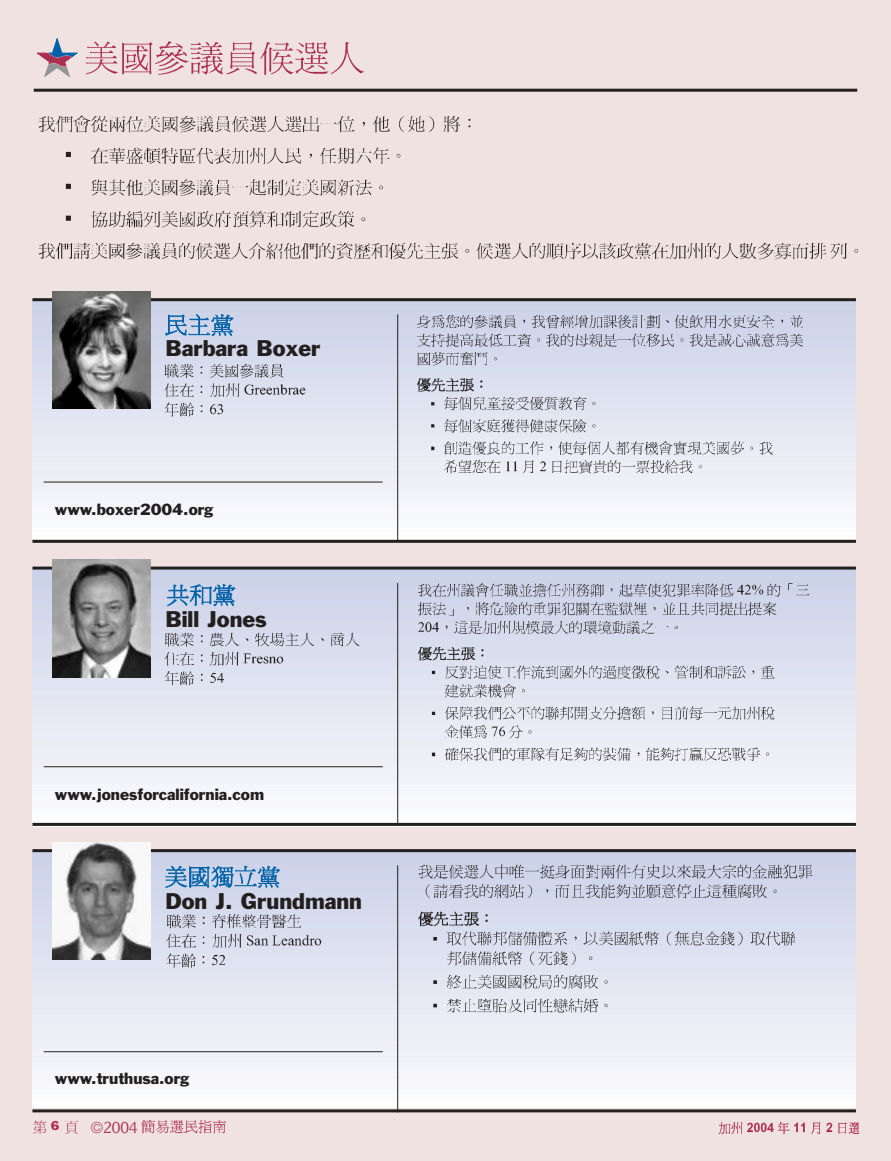
<style>
.page{position:relative;width:891px;height:1161px;background:#f0e2e1}
.page>*{position:absolute;margin:0;border:0;box-sizing:border-box;transform-origin:0 0}
.t1{font:21px "Franklin Gothic";color:#231f1f}
.t2{font:16.5px "Souvenir Got URWT";color:#ac2e53}
.t3{font:15px "Franklin Gothic";color:#231f1f}
.t4{font:12px "Franklin Gothic";color:#ac2e53}
</style>
<div class="page">
<svg style="left:37px;top:38px;width:40px;height:38px"></svg>
<img style="left:85px;top:41px;width:280px;height:34px">
<hr style="left:34px;top:89px;width:823px;height:3px;background:#231f1f">
<img style="left:32px;top:1112px;width:49px;height:22px">
<img style="left:138px;top:1112px;width:90px;height:22px">
<img style="left:699px;top:1112px;width:160px;height:23px">
<img style="left:38px;top:115px;width:820px;height:145px">
<div style="left:32px;top:301px;width:824px;height:10px;background:#cbd3e9"></div>
<div style="left:32px;top:311px;width:824px;height:10px;background:#cdd4ea"></div>
<div style="left:32px;top:321px;width:824px;height:10px;background:#cfd5ea"></div>
<div style="left:32px;top:331px;width:824px;height:9px;background:#d1d7eb"></div>
<div style="left:32px;top:336px;width:824px;height:9px;background:#d2d8ec"></div>
<div style="left:32px;top:341px;width:824px;height:9px;background:#d3d8ec"></div>
<div style="left:32px;top:346px;width:824px;height:9px;background:#d4daec"></div>
<div style="left:32px;top:351px;width:824px;height:9px;background:#d5dbed"></div>
<div style="left:32px;top:356px;width:824px;height:9px;background:#d6dbed"></div>
<div style="left:32px;top:365px;width:824px;height:10px;background:#d7deee"></div>
<div style="left:32px;top:375px;width:824px;height:10px;background:#dadfef"></div>
<div style="left:32px;top:385px;width:824px;height:10px;background:#dce0f0"></div>
<div style="left:32px;top:395px;width:824px;height:10px;background:#dfe3f1"></div>
<div style="left:32px;top:405px;width:824px;height:10px;background:#e0e4f1"></div>
<div style="left:32px;top:415px;width:824px;height:9px;background:#e3e6f2"></div>
<div style="left:32px;top:420px;width:824px;height:9px;background:#e4e7f2"></div>
<div style="left:32px;top:425px;width:824px;height:9px;background:#e5e8f3"></div>
<div style="left:32px;top:430px;width:824px;height:9px;background:#e6e9f3"></div>
<div style="left:32px;top:435px;width:824px;height:9px;background:#e7e9f4"></div>
<div style="left:32px;top:440px;width:824px;height:9px;background:#e8ebf4"></div>
<div style="left:32px;top:449px;width:824px;height:10px;background:#eaecf6"></div>
<div style="left:32px;top:459px;width:824px;height:10px;background:#eceef6"></div>
<div style="left:32px;top:469px;width:824px;height:10px;background:#eeeff6"></div>
<svg style="left:32px;top:479px;width:824px;height:5px;background:#dddde3"></svg>
<div style="left:32px;top:484px;width:824px;height:10px;background:#f1f2f9"></div>
<div style="left:32px;top:494px;width:824px;height:9px;background:#f3f4fa"></div>
<div style="left:32px;top:499px;width:824px;height:9px;background:#f4f6fb"></div>
<div style="left:32px;top:504px;width:824px;height:9px;background:#f6f6fb"></div>
<div style="left:32px;top:509px;width:824px;height:9px;background:#f7f8fc"></div>
<div style="left:32px;top:514px;width:824px;height:9px;background:#f8f8fc"></div>
<div style="left:32px;top:519px;width:824px;height:9px;background:#f9fafd"></div>
<div style="left:32px;top:524px;width:824px;height:9px;background:#fbfcfe"></div>
<div style="left:32px;top:533px;width:824px;height:6px;background:#fff"></div>
<hr style="left:32px;top:298px;width:824px;height:3px;background:#231f1f">
<img style="left:417px;top:315px;width:409px;height:169px">
<hr style="left:32px;top:540px;width:824px;height:3px;background:#231f1f">
<hr style="left:397px;top:314px;width:1px;height:227px;background:#231f1f">
<hr style="left:44px;top:482px;width:339px;height:1px;background:#231f1f">
<img style="left:53px;top:291px;width:98px;height:118px">
<div style="left:32px;top:570px;width:824px;height:10px;background:#cbd3e9"></div>
<div style="left:32px;top:575px;width:824px;height:10px;background:#ccd3e9"></div>
<div style="left:32px;top:581px;width:824px;height:9px;background:#cdd4ea"></div>
<div style="left:32px;top:586px;width:824px;height:10px;background:#ced5ea"></div>
<div style="left:32px;top:591px;width:824px;height:10px;background:#cfd5ea"></div>
<div style="left:32px;top:597px;width:824px;height:9px;background:#d0d6eb"></div>
<div style="left:32px;top:602px;width:824px;height:10px;background:#d1d7eb"></div>
<div style="left:32px;top:612px;width:824px;height:10px;background:#d3d8ec"></div>
<div style="left:32px;top:618px;width:824px;height:10px;background:#d4daec"></div>
<div style="left:32px;top:628px;width:824px;height:10px;background:#d6dbed"></div>
<div style="left:32px;top:634px;width:824px;height:10px;background:#d7dcee"></div>
<div style="left:32px;top:644px;width:824px;height:10px;background:#d8deee"></div>
<div style="left:32px;top:650px;width:824px;height:10px;background:#dadfef"></div>
<div style="left:32px;top:660px;width:824px;height:10px;background:#dce0f0"></div>
<div style="left:32px;top:666px;width:824px;height:10px;background:#dde2f0"></div>
<div style="left:32px;top:676px;width:824px;height:10px;background:#e0e3f1"></div>
<div style="left:32px;top:682px;width:824px;height:10px;background:#e0e4f1"></div>
<div style="left:32px;top:692px;width:824px;height:10px;background:#e3e6f2"></div>
<div style="left:32px;top:698px;width:824px;height:10px;background:#e4e7f2"></div>
<div style="left:32px;top:708px;width:824px;height:10px;background:#e6e9f3"></div>
<div style="left:32px;top:714px;width:824px;height:9px;background:#e7e9f4"></div>
<div style="left:32px;top:719px;width:824px;height:10px;background:#e8ebf4"></div>
<div style="left:32px;top:724px;width:824px;height:10px;background:#e9ecf6"></div>
<div style="left:32px;top:730px;width:824px;height:9px;background:#eaecf6"></div>
<div style="left:32px;top:735px;width:824px;height:10px;background:#ebedf6"></div>
<div style="left:32px;top:745px;width:824px;height:10px;background:#edeef6"></div>
<div style="left:32px;top:751px;width:824px;height:10px;background:#eeeff6"></div>
<div style="left:32px;top:761px;width:824px;height:10px;background:#f0f0f7"></div>
<div style="left:32px;top:767px;width:824px;height:10px;background:#f1f2f9"></div>
<div style="left:32px;top:777px;width:824px;height:10px;background:#f3f4fa"></div>
<div style="left:32px;top:783px;width:824px;height:10px;background:#f4f6fb"></div>
<div style="left:32px;top:793px;width:824px;height:10px;background:#f7f8fc"></div>
<div style="left:32px;top:799px;width:824px;height:10px;background:#f8f8fc"></div>
<div style="left:32px;top:809px;width:824px;height:10px;background:#fbfcfe"></div>
<div style="left:32px;top:815px;width:824px;height:10px;background:#fdfdfe"></div>
<svg style="left:32px;top:820px;width:824px;height:3px"></svg>
<hr style="left:32px;top:567px;width:824px;height:3px;background:#231f1f">
<img style="left:417px;top:583px;width:393px;height:178px">
<hr style="left:32px;top:823px;width:824px;height:3px;background:#231f1f">
<hr style="left:397px;top:583px;width:1px;height:241px;background:#231f1f">
<hr style="left:44px;top:766px;width:339px;height:1px;background:#231f1f">
<img style="left:53px;top:560px;width:98px;height:117px">
<div style="left:32px;top:852px;width:824px;height:10px;background:#cbd3e9"></div>
<div style="left:32px;top:858px;width:824px;height:10px;background:#ccd3e9"></div>
<div style="left:32px;top:868px;width:824px;height:10px;background:#ced5ea"></div>
<div style="left:32px;top:874px;width:824px;height:10px;background:#cfd5ea"></div>
<div style="left:32px;top:884px;width:824px;height:10px;background:#d1d7eb"></div>
<div style="left:32px;top:890px;width:824px;height:9px;background:#d2d8ec"></div>
<div style="left:32px;top:895px;width:824px;height:10px;background:#d3d8ec"></div>
<div style="left:32px;top:900px;width:824px;height:10px;background:#d4daec"></div>
<div style="left:32px;top:906px;width:824px;height:9px;background:#d5dbed"></div>
<div style="left:32px;top:911px;width:824px;height:10px;background:#d6dbed"></div>
<div style="left:32px;top:921px;width:824px;height:10px;background:#d7deee"></div>
<div style="left:32px;top:927px;width:824px;height:10px;background:#d8deee"></div>
<div style="left:32px;top:937px;width:824px;height:10px;background:#dbe0f0"></div>
<div style="left:32px;top:943px;width:824px;height:10px;background:#dce0f0"></div>
<div style="left:32px;top:953px;width:824px;height:10px;background:#dfe3f1"></div>
<div style="left:32px;top:959px;width:824px;height:9px;background:#e0e3f1"></div>
<div style="left:32px;top:964px;width:824px;height:10px;background:#e0e4f1"></div>
<div style="left:32px;top:974px;width:824px;height:10px;background:#e3e6f2"></div>
<div style="left:32px;top:980px;width:824px;height:10px;background:#e4e7f2"></div>
<div style="left:32px;top:990px;width:824px;height:10px;background:#e6e9f3"></div>
<div style="left:32px;top:996px;width:824px;height:10px;background:#e7e9f4"></div>
<div style="left:32px;top:1006px;width:824px;height:10px;background:#e9ecf6"></div>
<div style="left:32px;top:1012px;width:824px;height:9px;background:#eaecf6"></div>
<div style="left:32px;top:1017px;width:824px;height:10px;background:#ebedf6"></div>
<div style="left:32px;top:1027px;width:824px;height:10px;background:#edeef6"></div>
<div style="left:32px;top:1033px;width:824px;height:10px;background:#eeeff6"></div>
<div style="left:32px;top:1043px;width:824px;height:10px;background:#f0f0f7"></div>
<div style="left:32px;top:1049px;width:824px;height:10px;background:#f1f2f9"></div>
<div style="left:32px;top:1059px;width:824px;height:10px;background:#f3f4fa"></div>
<div style="left:32px;top:1065px;width:824px;height:9px;background:#f4f6fb"></div>
<div style="left:32px;top:1070px;width:824px;height:10px;background:#f6f6fb"></div>
<div style="left:32px;top:1080px;width:824px;height:10px;background:#f8f8fc"></div>
<div style="left:32px;top:1086px;width:824px;height:10px;background:#f9fafd"></div>
<div style="left:32px;top:1096px;width:824px;height:10px;background:#fdfdfe"></div>
<div style="left:32px;top:1102px;width:824px;height:6px;background:#fff"></div>
<hr style="left:32px;top:849px;width:824px;height:3px;background:#231f1f">
<img style="left:418px;top:864px;width:395px;height:149px">
<hr style="left:32px;top:1109px;width:824px;height:3px;background:#231f1f">
<hr style="left:397px;top:865px;width:1px;height:247px;background:#231f1f">
<hr style="left:44px;top:1051px;width:339px;height:1px;background:#231f1f">
<img style="left:53px;top:842px;width:98px;height:118px">
<img style="left:164px;top:360px;width:235px;height:74px">
<img style="left:165px;top:314px;width:69px;height:22px">
<img style="left:164px;top:631px;width:235px;height:86px">
<img style="left:166px;top:583px;width:70px;height:24px">
<img style="left:166px;top:913px;width:233px;height:74px">
<img style="left:165px;top:865px;width:115px;height:23px">
<h1 class="t1" style="left:165px;top:340px;width:157px">Barbara Boxer</h1>
<p class="t3" style="left:55px;top:504px;width:160px">www.boxer2004.org</p>
<h1 class="t1" style="left:165px;top:611px;width:103px">Bill Jones</h1>
<p class="t3" style="left:55px;top:789px;width:211px">www.jonesforcalifornia.com</p>
<h1 class="t1" style="left:165px;top:893px;width:198px">Don J. Grundmann</h1>
<p class="t3" style="left:55px;top:1073px;width:136px">www.truthusa.org</p>
<p class="t4" style="left:51px;top:1121px;width:10px">6</p>
<p class="t2" style="left:90px;top:1121px;width:49px">©2004</p>
</div>
